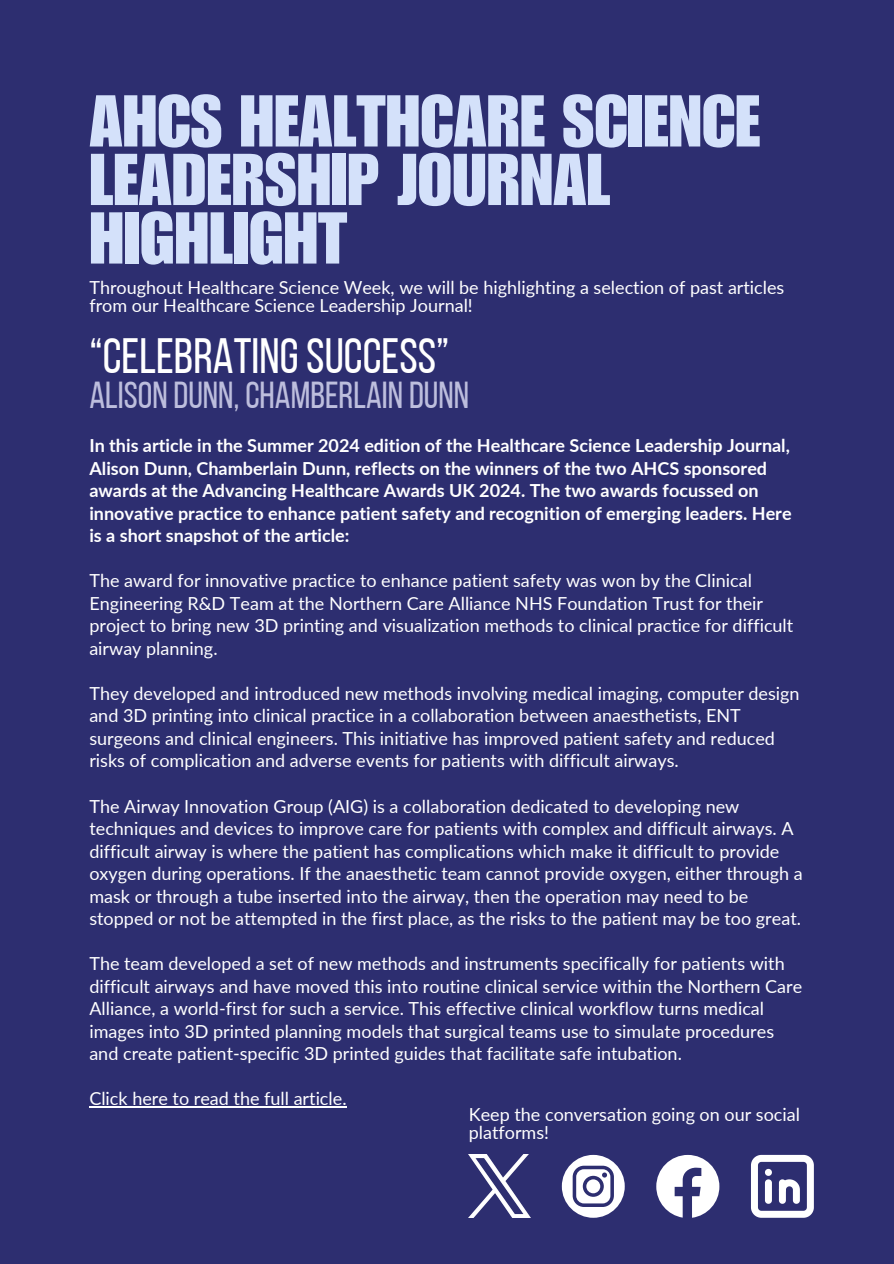
<style>
.page{position:relative;width:894px;height:1264px;background:#fff}
.page>*{position:absolute;margin:0;border:0;box-sizing:border-box;transform-origin:0 0}
.t1{font:71.7px/58.5px "Impact LT Std";color:#d4e1fa}
.t2{font:49.5px "Bebas Neue";color:#fff}
.t3{font:37.5px "Bebas Neue";color:#bdbedd}
.t4{font:18px/22.5px "Lato";color:#fff}
.t5{font:700 18px/22.5px "Lato";color:#fff}
</style>
<div class="page">
<div style="left:0;top:0;width:893px;height:1263px;background:#2d2e70"></div>
<hr style="left:89px;top:1106px;width:257px;height:1px;background:#fff">
<svg style="left:656px;top:1154px;width:63px;height:63px"></svg>
<svg style="left:561px;top:1154px;width:63px;height:63px"></svg>
<svg style="left:751px;top:1154px;width:62px;height:63px"></svg>
<img style="left:468px;top:1154px;width:62px;height:63px">
<h1 class="t1" style="left:89px;top:102px;width:672px">AHCS HEALTHCARE SCIENCE<br>LEADERSHIP JOURNAL<br>HIGHLIGHT</h1>
<p class="t4" style="left:89px;top:278px;width:696px;line-height:18px">Throughout Healthcare Science Week, we will be highlighting a selection of past articles from our Healthcare Science Leadership Journal!</p>
<p class="t2" style="left:89px;top:336px;width:361px">“CELEBRATINGSUCCESS”</p>
<p class="t3" style="left:89px;top:379px;width:381px">ALISON DUNN, CHAMBERLAIN DUNN</p>
<h2 class="t5" style="left:89px;top:434px;width:703px">In this article in the Summer 2024 edition of the Healthcare Science Leadership Journal, Alison Dunn, Chamberlain Dunn, reflects on the winners of the two AHCS sponsored awards at the Advancing Healthcare Awards UK 2024. The two awards focussed on innovative practice to enhance patient safety and recognition of emerging leaders. Here is a short snapshot of the article:</h2>
<h3 class="t4" style="left:89px;top:569px;width:705px">The award for innovative practice to enhance patient safety was won by the Clinical Engineering R&amp;D Team at the Northern Care Alliance NHS Foundation Trust for their project to bring new 3D printing and visualization methods to clinical practice for difficult airway planning.</h3>
<p class="t4" style="left:89px;top:681px;width:711px">They developed and introduced new methods involving medical imaging, computer design and 3D printing into clinical practice in a collaboration between anaesthetists, ENT surgeons and clinical engineers. This initiative has improved patient safety and reduced risks of complication and adverse events for patients with difficult airways.</p>
<p class="t4" style="left:89px;top:794px;width:714px">The Airway Innovation Group (AIG) is a collaboration dedicated to developing new techniques and devices to improve care for patients with complex and difficult airways. A difficult airway is where the patient has complications which make it difficult to provide oxygen during operations. If the anaesthetic team cannot provide oxygen, either through a mask or through a tube inserted into the airway, then the operation may need to be stopped or not be attempted in the first place, as the risks to the patient may be too great.</p>
<p class="t4" style="left:89px;top:951px;width:714px">The team developed a set of new methods and instruments specifically for patients with difficult airways and have moved this into routine clinical service within the Northern Care Alliance, a world-first for such a service. This effective clinical workflow turns medical images into 3D printed planning models that surgical teams use to simulate procedures and create patient-specific 3D printed guides that facilitate safe intubation.</p>
<p class="t4" style="left:89px;top:1086px;width:259px">Click here to read the full article.</p>
<p class="t4" style="left:468px;top:1104px;width:333px;line-height:18px">Keep the conversation going on our social platforms!</p>
</div>
